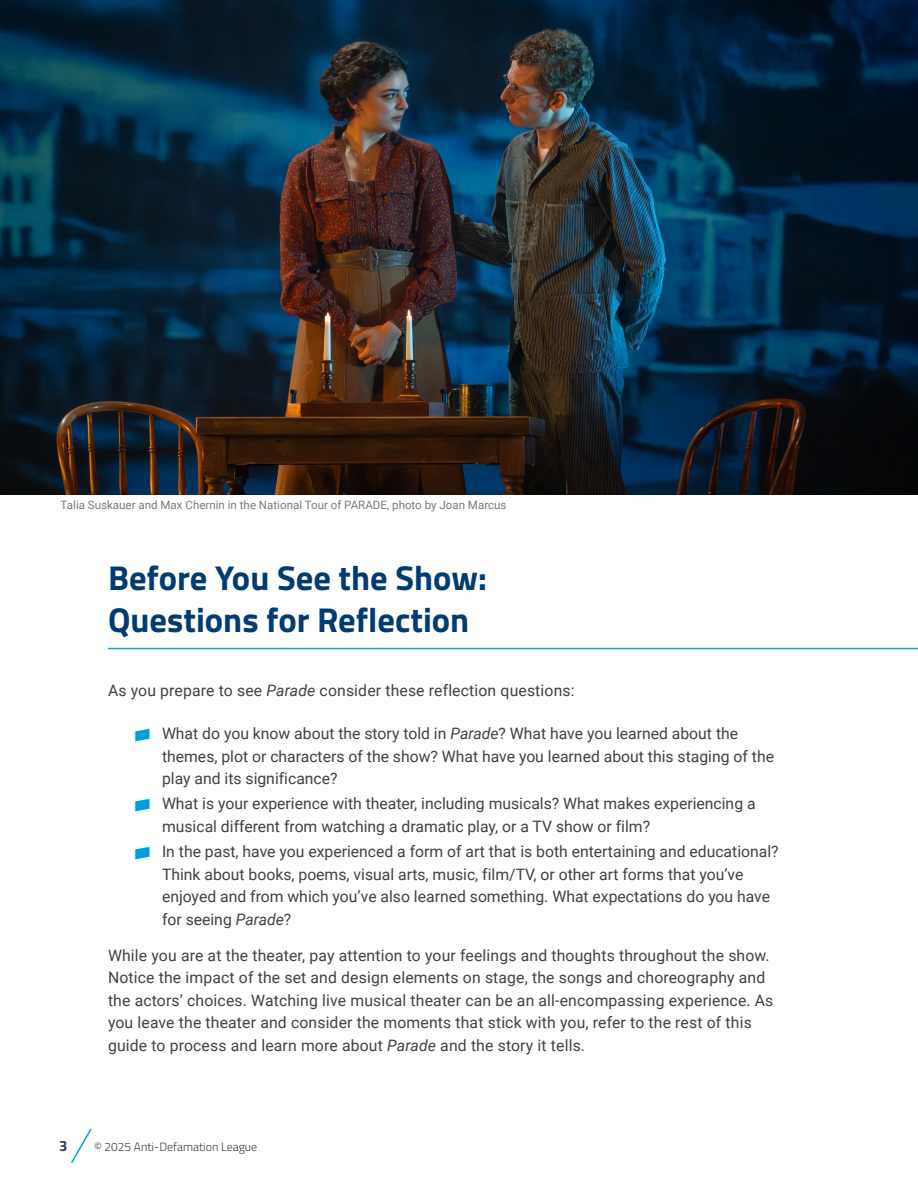
<style>
.page{position:relative;width:918px;height:1188px;background:#fff}
.page>*{position:absolute;margin:0;border:0;box-sizing:border-box;transform-origin:0 0}
.t1{font:700 34.5px/41.4px "Titillium";color:#003b71}
.t2{font:15.75px/22.5px "Roboto";color:#414042}
.t3{font:700 15px "Titillium Web";color:#414042}
.t4{font:300 12px "Titillium Web";color:#414042}
.t5{font:11.55px "Roboto";color:#414042}
.s1{font-style:italic}
.s2{font-family:"ADL Bridge";font-size:27px;color:#00a0df}
</style>
<div class="page">
<svg style="left:71px;top:1128px;width:21px;height:35px"></svg>
<hr style="left:108px;top:648px;width:810px;height:1px;background:#1b9eda">
<img style="left:0;top:0;width:918px;height:495px">
<p class="t5" style="left:61px;top:497px;width:447px">Talia Suskauer and Max Chernin in the National Tour of PARADE, photo by Joan Marcus</p>
<h1 class="t1" style="left:108px;top:556px;width:381px">Before You See the Show:<br>Questions for Reflection</h1>
<p class="t2" style="left:108px;top:678px;width:468px">As you prepare to see <span class="s1">Parade</span> consider these reflection questions:</p>
<p class="t2" style="left:162px;top:722px;width:614px;text-indent:-27px"><span class="s2">•</span> What do you know about the story told in <span class="s1">Parade</span>? What have you learned about the themes, plot or characters of the show? What have you learned about this staging of the play and its significance?</p>
<p class="t2" style="left:162px;top:792px;width:595px;text-indent:-27px"><span class="s2">•</span> What is your experience with theater, including musicals? What makes experiencing a musical different from watching a dramatic play, or a TV show or film?</p>
<p class="t2" style="left:162px;top:840px;width:618px;text-indent:-27px"><span class="s2">•</span> In the past, have you experienced a form of art that is both entertaining and educational?<br>Think about books, poems, visual arts, music, film/TV, or other art forms that you’ve enjoyed and from which you’ve also learned something. What expectations do you have for seeing <span class="s1">Parade</span>?</p>
<p class="t2" style="left:108px;top:943px;width:667px">While you are at the theater, pay attention to your feelings and thoughts throughout the show.<br>Notice the impact of the set and design elements on stage, the songs and choreography and the actors’ choices. Watching live musical theater can be an all-encompassing experience. As you leave the theater and consider the moments that stick with you, refer to the rest of this guide to process and learn more about <span class="s1">Parade</span> and the story it tells.</p>
<p class="t3" style="left:59px;top:1135px;width:10px">3</p>
<p class="t4" style="left:94px;top:1138px;width:165px">© 2025 Anti-Defamation League</p>
</div>
